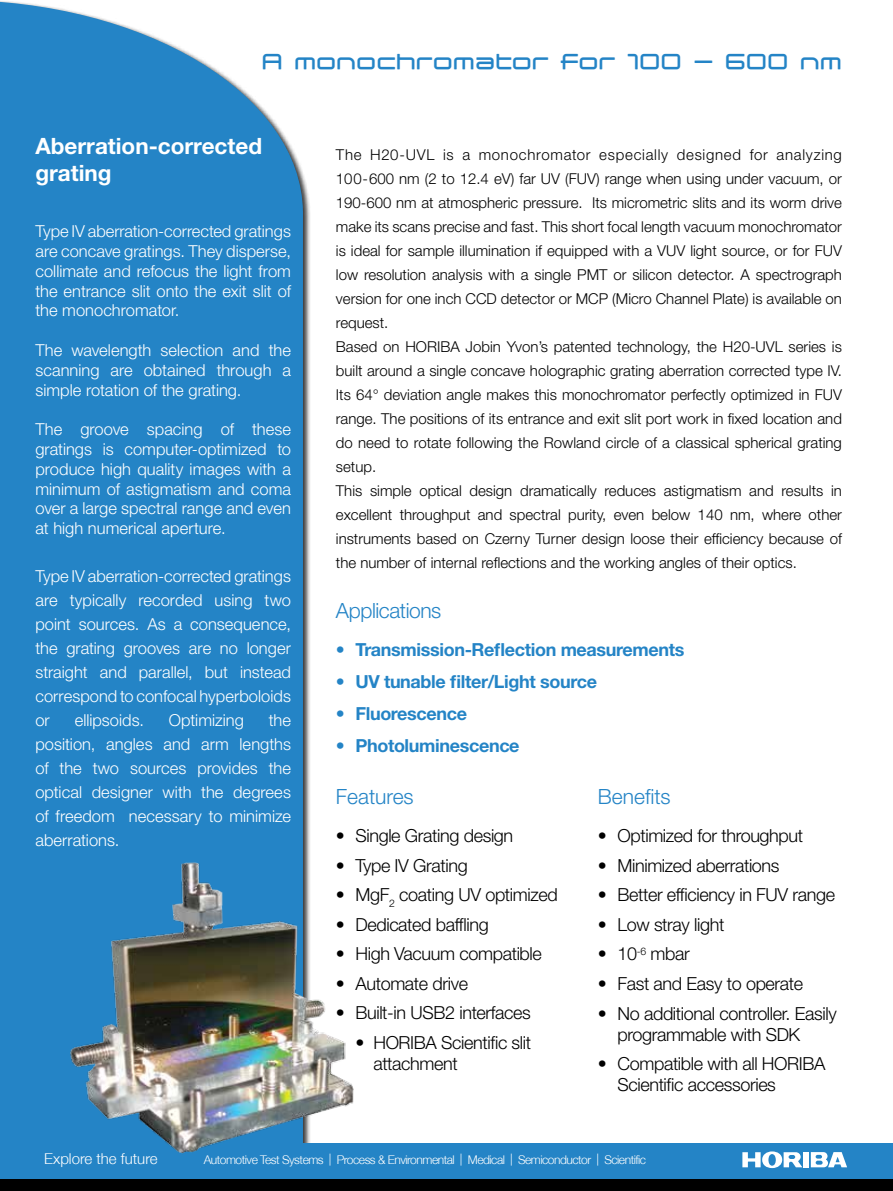
<style>
.page{position:relative;width:893px;height:1191px;background:#fff}
.page>*{position:absolute;margin:0;border:0;box-sizing:border-box;transform-origin:0 0}
.t1{font:700 22.5px/27px "Helvetica Neue LT Std";color:#fff}
.t2{font:22.5px "Popstarregular";color:#2484c6}
.t3{font:300 21px "Helvetica Neue LT Std";letter-spacing:-.02em;color:#2484c6}
.t4{font:300 21px "Helvetica Neue LT Std";color:#2484c6}
.t5{font:300 18px/21px "Helvetica Neue LT Std";letter-spacing:-.02em;color:#000}
.t6{font:700 18px "Helvetica Neue LT Std";letter-spacing:-.02em;color:#2484c6}
.t7{font:300 16.5px/19.8px "Helvetica Neue LT Std";color:#fff;text-align:justify}
.t8{font:300 15px/24px "Helvetica Neue LT Std";color:#000}
.t9{font:300 15px "Helvetica Neue";color:#fff}
.t10{font:300 12px "Helvetica Neue";letter-spacing:-.04em;color:#fff}
.s1{font-weight:300}
</style>
<div class="page">
<div style="left:0;top:1px;width:303px;height:1142px;background:#2484c6"></div>
<div style="left:0;top:1143px;width:893px;height:48px;background:#2484c6"></div>
<div style="left:803px;top:1152px;width:6px;height:15px;background:#fff"></div>
<svg style="left:742px;top:1151px;width:60px;height:17px"></svg>
<svg style="left:811px;top:1152px;width:36px;height:15px"></svg>
<div style="left:0;top:1179px;width:893px;height:12px;background:#000"></div>
<img style="left:69px;top:863px;width:285px;height:291px">
<p class="t2" style="left:261px;top:51px;width:582px">A monochromator for 100 - 600 nm</p>
<p class="t1" style="left:35px;top:132px;width:228px">Aberration-corrected grating</p>
<p class="t7" style="left:35px;top:221px;width:257px">Type IV aberration-corrected gratings are concave gratings. They disperse, collimate and refocus the light from the entrance slit onto the exit slit of the monochromator.</p>
<p class="t7" style="left:35px;top:340px;width:257px">The wavelength selection and the scanning are obtained through a simple rotation of the grating.</p>
<p class="t7" style="left:35px;top:419px;width:257px">The groove spacing of these gratings is computer-optimized to produce high quality images with a minimum of astigmatism and coma over a large spectral range and even at high numerical aperture.</p>
<p class="t7" style="left:35px;top:564px;width:257px;line-height:24px">Type IV aberration-corrected gratings are typically recorded using two point sources. As a consequence, the grating grooves are no longer straight and parallel, but instead correspond to confocal hyperboloids or</p>
<p class="t7" style="left:75px;top:710px;width:71px">ellipsoids.</p>
<p class="t7" style="left:169px;top:710px;width:76px">Optimizing</p>
<p class="t7" style="left:35px;top:708px;width:257px;line-height:24px;text-indent:233px">the position, angles and arm lengths of the two sources provides the optical designer with the degrees of freedom necessary to minimize aberrations.</p>
<p class="t8" style="left:336px;top:142px;width:508px">The H20-UVL is a monochromator especially designed for analyzing 100-600 nm (2 to 12.4 eV) far UV (FUV) range when using under vacuum, or 190-600 nm at atmospheric pressure. Its micrometric slits and its worm drive make its scans precise and fast. This short focal length vacuum monochromator is ideal for sample illumination if equipped with a VUV light source, or for FUV low resolution analysis with a single PMT or silicon detector. A spectrograph version for one inch CCD detector or MCP (Micro Channel Plate) is available on request.<br>Based on HORIBA Jobin Yvon’s patented technology, the H20-UVL series is built around a single concave holographic grating aberration corrected type IV.<br>Its 64° deviation angle makes this monochromator perfectly optimized in FUV range. The positions of its entrance and exit slit port work in fixed location and do need to rotate following the Rowland circle of a classical spherical grating setup.<br>This simple optical design dramatically reduces astigmatism and results in excellent throughput and spectral purity, even below 140 nm, where other instruments based on Czerny Turner design loose their efficiency because of the number of internal reflections and the working angles of their optics.</p>
<p class="t3" style="left:336px;top:598px;width:107px">Applications</p>
<p class="t6" style="left:336px;top:639px;width:350px"><span class="s1">•</span> Transmission-Reflection measurements</p>
<p class="t6" style="left:336px;top:671px;width:263px">• UV tunable filter/Light source</p>
<p class="t6" style="left:336px;top:703px;width:133px">• Fluorescence</p>
<p class="t6" style="left:336px;top:735px;width:185px">• Photoluminescence</p>
<p class="t4" style="left:336px;top:784px;width:79px">Features</p>
<p class="t5" style="left:336px;top:825px;width:179px">• Single Grating design</p>
<p class="t5" style="left:336px;top:854px;width:133px">• Type IV Grating</p>
<p class="t5" style="left:336px;top:884px;width:223px">• MgF<sub>2</sub> coating UV optimized</p>
<p class="t5" style="left:336px;top:913px;width:154px">• Dedicated baffling</p>
<p class="t5" style="left:336px;top:943px;width:207px">• High Vacuum compatible</p>
<p class="t5" style="left:336px;top:972px;width:134px">• Automate drive</p>
<p class="t5" style="left:336px;top:1002px;width:196px">• Built-in USB2 interfaces</p>
<p class="t5" style="left:373px;top:1031px;width:159px;text-indent:-18px">• HORIBA Scientific slit attachment</p>
<p class="t3" style="left:598px;top:784px;width:74px">Benefits</p>
<p class="t5" style="left:598px;top:825px;width:207px">• Optimized for throughput</p>
<p class="t5" style="left:598px;top:854px;width:183px">• Minimized aberrations</p>
<p class="t5" style="left:598px;top:884px;width:239px">• Better efficiency in FUV range</p>
<p class="t5" style="left:598px;top:913px;width:128px">• Low stray light</p>
<p class="t5" style="left:598px;top:943px;width:93px">• 10<sup>-6</sup> mbar</p>
<p class="t5" style="left:598px;top:972px;width:207px">• Fast and Easy to operate</p>
<p class="t5" style="left:617px;top:1002px;width:221px;text-indent:-19px">• No additional controller. Easily programmable with SDK</p>
<p class="t5" style="left:617px;top:1052px;width:210px;text-indent:-19px">• Compatible with all HORIBA<br>Scientific accessories</p>
<p class="t9" style="left:44px;top:1149px;width:115px">Explore the future</p>
<p class="t10" style="left:204px;top:1152px;width:444px">Automotive Test Systems | Process &amp; Environmental | Medical | Semiconductor | Scientific</p>
</div>
